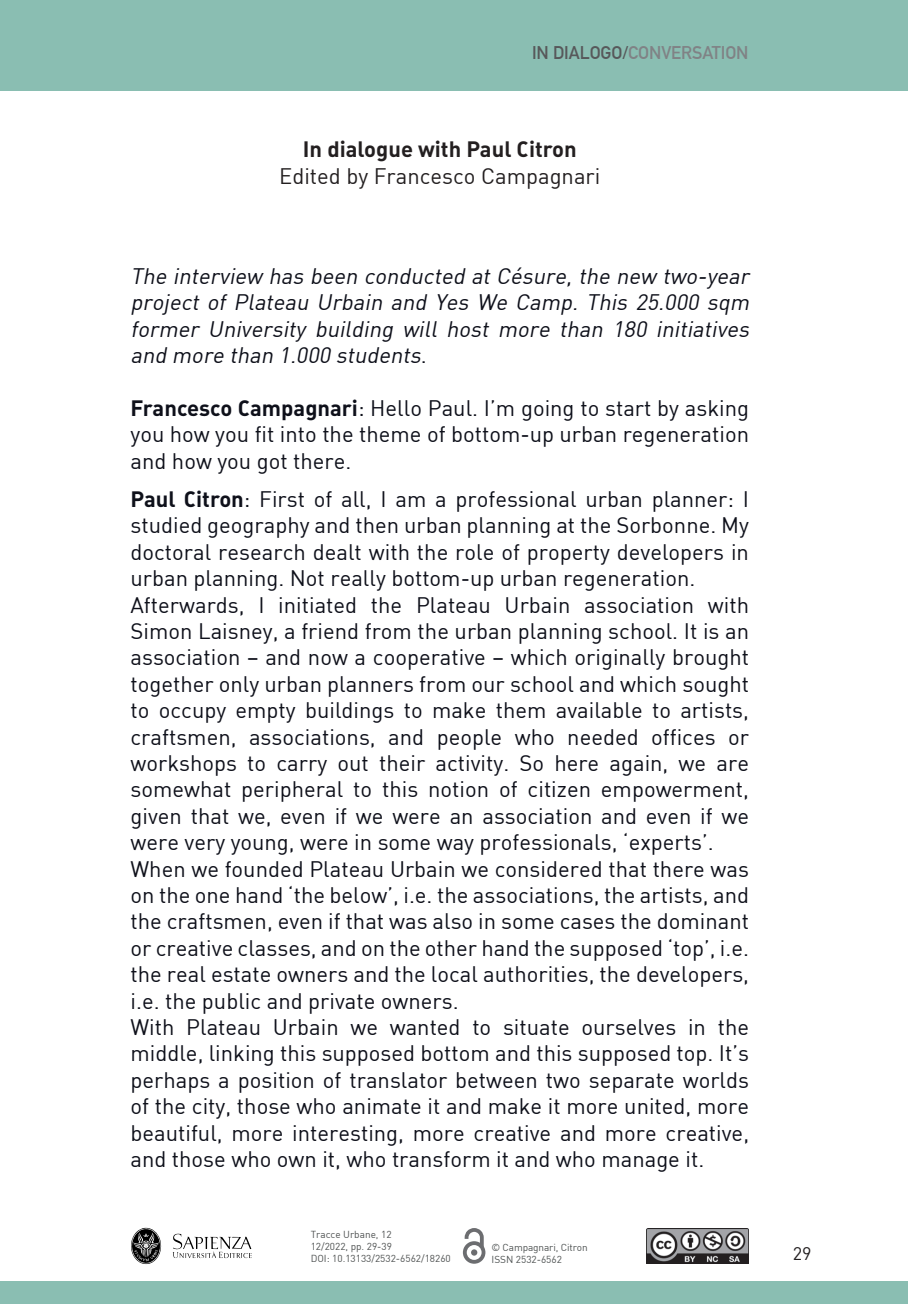
<style>
.page{position:relative;width:908px;height:1304px;background:#fff}
.page>*{position:absolute;margin:0;border:0;box-sizing:border-box;transform-origin:0 0}
.t1{font:22px/26.4px "DIN";color:#0e101a;text-align:justify}
.t2{font:italic 22px/26.4px "DIN";color:#0e101a;text-align:justify}
.Heading_1{font:22px "DIN";color:#231f20}
.Heading_1-2{font:22px "DIN Bold Alternate";color:#231f20}
.t3{font:700 18px "DIN Alternate";letter-spacing:-.005em;color:#808285}
.t4{font:18px "DIN";color:#231f20}
.t5{font:10px "DIN";color:#4f5252}
.t6{font:10px "DIN";letter-spacing:-.01em;color:#4f5353}
.s1{color:#57585a}
.s2{font-style:normal}
.s3{font-family:"DIN Bold Alternate"}
</style>
<div class="page">
<div style="left:0;top:0;width:907px;height:90px;background:#8abeb2"></div>
<div style="left:0;top:1281px;width:907px;height:23px;background:#8abeb2"></div>
<img style="left:646px;top:1228px;width:101px;height:36px">
<svg style="left:131px;top:1228px;width:30px;height:36px"></svg>
<svg style="left:172px;top:1234px;width:80px;height:24px"></svg>
<svg style="left:462px;top:1228px;width:23px;height:36px"></svg>
<div style="left:471px;top:1249px;width:6px;height:7px;background:#6c6d70;border-radius:50%"></div>
<p class="t3" style="left:531px;top:39px;width:218px"><span class="s1">IN DIALOGO/</span>CONVERSATION</p>
<p class="Heading_1-2" style="left:303px;top:135px;width:275px">In dialogue with Paul Citron</p>
<p class="Heading_1" style="left:279px;top:162px;width:322px">Edited by Francesco Campagnari</p>
<p class="t2" style="left:130px;top:262px;width:624px">The interview has been conducted at Césure, the new two-year project of Plateau Urbain and Yes We Camp. This 25.000 sqm former University building will host more than 180 initiatives and more than 1.000 students<span class="s2">.</span></p>
<p class="t1" style="left:130px;top:394px;width:619px"><span class="s3">Francesco Campagnari</span>: Hello Paul. I’m going to start by asking you how you fit into the theme of bottom-up urban regeneration and how you got there.</p>
<p class="t1" style="left:130px;top:485px;width:619px"><span class="s3">Paul Citron</span>: First of all, I am a professional urban planner: I studied geography and then urban planning at the Sorbonne. My doctoral research dealt with the role of property developers in urban planning. Not really bottom-up urban regeneration.</p>
<p class="t1" style="left:130px;top:591px;width:620px">Afterwards, I initiated the Plateau Urbain association with Simon Laisney, a friend from the urban planning school. It is an association – and now a cooperative – which originally brought together only urban planners from our school and which sought to occupy empty buildings to make them available to artists, craftsmen, associations, and people who needed offices or workshops to carry out their activity. So here again, we are somewhat peripheral to this notion of citizen empowerment, given that we, even if we were an association and even if we were very young, were in some way professionals, ‘experts’.</p>
<p class="t1" style="left:130px;top:855px;width:619px">When we founded Plateau Urbain we considered that there was on the one hand ‘the below’, i.e. the associations, the artists, and the craftsmen, even if that was also in some cases the dominant or creative classes, and on the other hand the supposed ‘top’, i.e. the real estate owners and the local authorities, the developers, i.e. the public and private owners.</p>
<p class="t1" style="left:130px;top:1013px;width:620px">With Plateau Urbain we wanted to situate ourselves in the middle, linking this supposed bottom and this supposed top. It’s perhaps a position of translator between two separate worlds of the city, those who animate it and make it more united, more beautiful, more interesting, more creative and more creative, and those who own it, who transform it and who manage it.</p>
<p class="t5" style="left:310px;top:1228px;width:82px">Tracce Urbane, 12</p>
<p class="t5" style="left:310px;top:1240px;width:83px">12/2022, pp. 29-39</p>
<p class="t5" style="left:310px;top:1252px;width:141px">DOI: 10.13133/2532-6562/18260</p>
<p class="t6" style="left:491px;top:1241px;width:98px">© Campagnari, Citron</p>
<p class="t6" style="left:491px;top:1253px;width:72px">ISSN 2532-6562</p>
<p class="t4" style="left:792px;top:1242px;width:20px">29</p>
</div>
